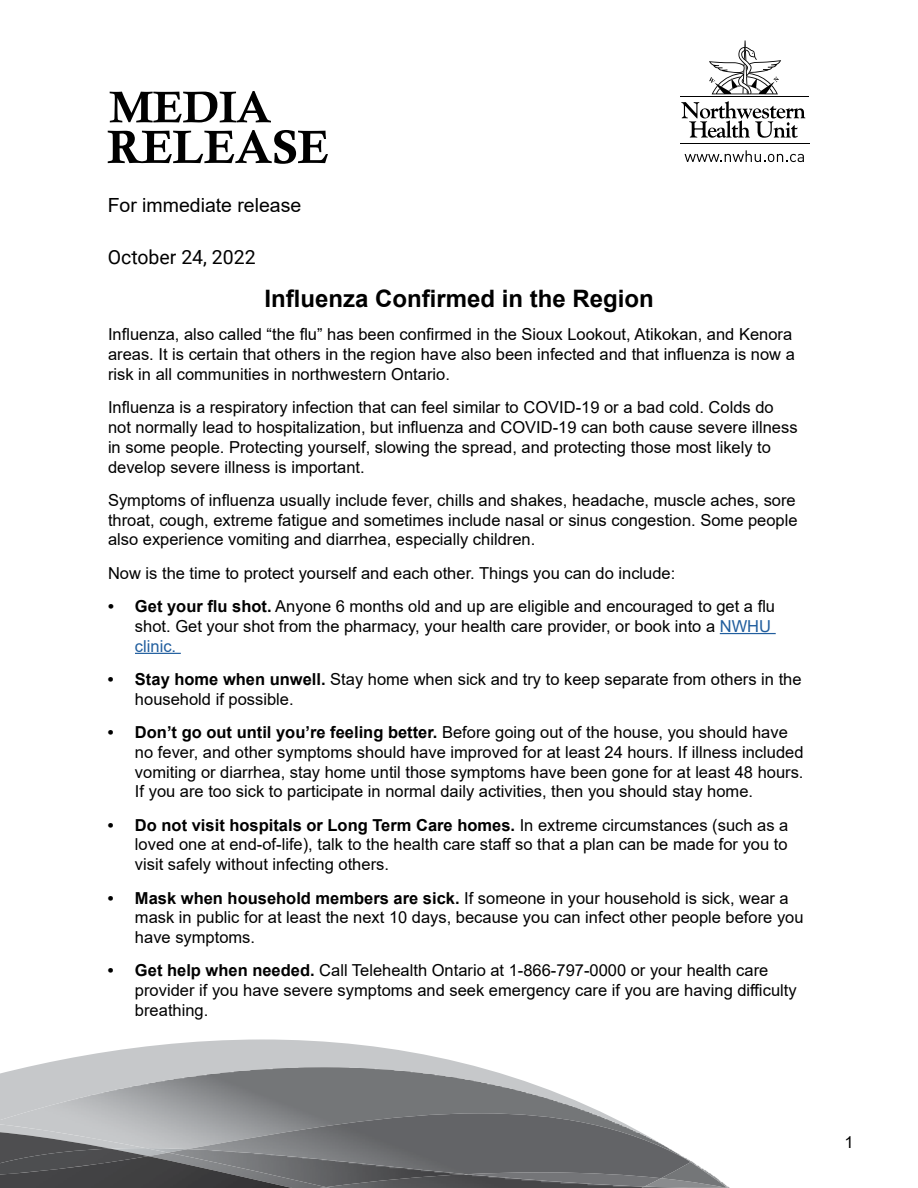
<style>
.page{position:relative;width:918px;height:1188px;background:#fff}
.page>*{position:absolute;margin:0;border:0;box-sizing:border-box;transform-origin:0 0}
.t1{font:700 24px "Arial";color:#000}
.t2{font:19.5px "Arial";color:#000}
.t3{font:19.5px "Roboto";color:#000}
.t4{font:16.5px/19.8px "Arial";color:#000}
.s1{font-weight:700}
.s2{color:#215e9e}
</style>
<div class="page">
<svg style="left:28px;top:1040px;width:450px;height:27px;fill:#c6c8ca"></svg>
<img style="left:0;top:1067px;width:603px;height:62px">
<img style="left:661px;top:1162px;width:66px;height:25px">
<svg style="left:0;top:1129px;width:188px;height:27px;background:#949597"></svg>
<img style="left:644px;top:1178px;width:17px;height:9px">
<img style="left:188px;top:1113px;width:503px;height:65px">
<img style="left:0;top:1156px;width:303px;height:32px">
<img style="left:0;top:1160px;width:125px;height:17px">
<img style="left:326px;top:1174px;width:318px;height:14px">
<img style="left:168px;top:1149px;width:299px;height:38px">
<hr style="left:680px;top:144px;width:130px;height:1px;background:#000">
<svg style="left:685px;top:150px;width:119px;height:12px"></svg>
<svg style="left:681px;top:101px;width:124px;height:37px"></svg>
<hr style="left:680px;top:97px;width:129px;height:1px;background:#000">
<svg style="left:709px;top:41px;width:72px;height:54px"></svg>
<svg style="left:110px;top:91px;width:161px;height:31px"></svg>
<svg style="left:108px;top:130px;width:220px;height:34px"></svg>
<hr style="left:720px;top:633px;width:56px;height:1px;background:#215e9e">
<hr style="left:135px;top:653px;width:46px;height:1px;background:#215e9e">
<p class="t2" style="left:108px;top:192px;width:195px">For immediate release</p>
<p class="t3" style="left:108px;top:244px;width:150px">October 24, 2022</p>
<h1 class="t1" style="left:265px;top:282px;width:391px">Influenza Confirmed in the Region</h1>
<p class="t4" style="left:108px;top:324px;width:688px">Influenza, also called “the flu” has been confirmed in the Sioux Lookout, Atikokan, and Kenora areas. It is certain that others in the region have also been infected and that influenza is now a risk in all communities in northwestern Ontario.</p>
<p class="t4" style="left:108px;top:397px;width:691px">Influenza is a respiratory infection that can feel similar to COVID-19 or a bad cold. Colds do not normally lead to hospitalization, but influenza and COVID-19 can both cause severe illness in some people. Protecting yourself, slowing the spread, and protecting those most likely to develop severe illness is important.</p>
<p class="t4" style="left:108px;top:490px;width:691px;text-align:justify">Symptoms of influenza usually include fever, chills and shakes, headache, muscle aches, sore throat, cough, extreme fatigue and sometimes include nasal or sinus congestion. Some people also experience vomiting and diarrhea, especially children.</p>
<p class="t4" style="left:108px;top:563px;width:569px">Now is the time to protect yourself and each other. Things you can do include:</p>
<p class="t4" style="left:135px;top:596px;width:642px;text-indent:-27px"><span class="s1">• Get your flu shot.</span> Anyone 6 months old and up are eligible and encouraged to get a flu shot. Get your shot from the pharmacy, your health care provider, or book into a <span class="s2">NWHU clinic.</span></p>
<p class="t4" style="left:135px;top:669px;width:668px;text-indent:-27px"><span class="s1">• Stay home when unwell.</span> Stay home when sick and try to keep separate from others in the household if possible.</p>
<p class="t4" style="left:135px;top:722px;width:670px;text-indent:-27px"><span class="s1">• Don’t go out until you’re feeling better.</span> Before going out of the house, you should have no fever, and other symptoms should have improved for at least 24 hours. If illness included vomiting or diarrhea, stay home until those symptoms have been gone for at least 48 hours.<br>If you are too sick to participate in normal daily activities, then you should stay home.</p>
<p class="t4" style="left:135px;top:815px;width:655px;text-align:justify;text-indent:-27px"><span class="s1">• Do not visit hospitals or Long Term Care homes.</span> In extreme circumstances (such as a loved one at end-of-life), talk to the health care staff so that a plan can be made for you to visit safely without infecting others.</p>
<p class="t4" style="left:135px;top:888px;width:670px;text-indent:-27px"><span class="s1">• Mask when household members are sick.</span> If someone in your household is sick, wear a mask in public for at least the next 10 days, because you can infect other people before you have symptoms.</p>
<p class="t4" style="left:135px;top:961px;width:663px;text-indent:-27px"><span class="s1">• Get help when needed.</span> Call Telehealth Ontario at 1-866-797-0000 or your health care provider if you have severe symptoms and seek emergency care if you are having difficulty breathing.</p>
<p class="t4" style="left:844px;top:1132px;width:11px">1</p>
</div>
